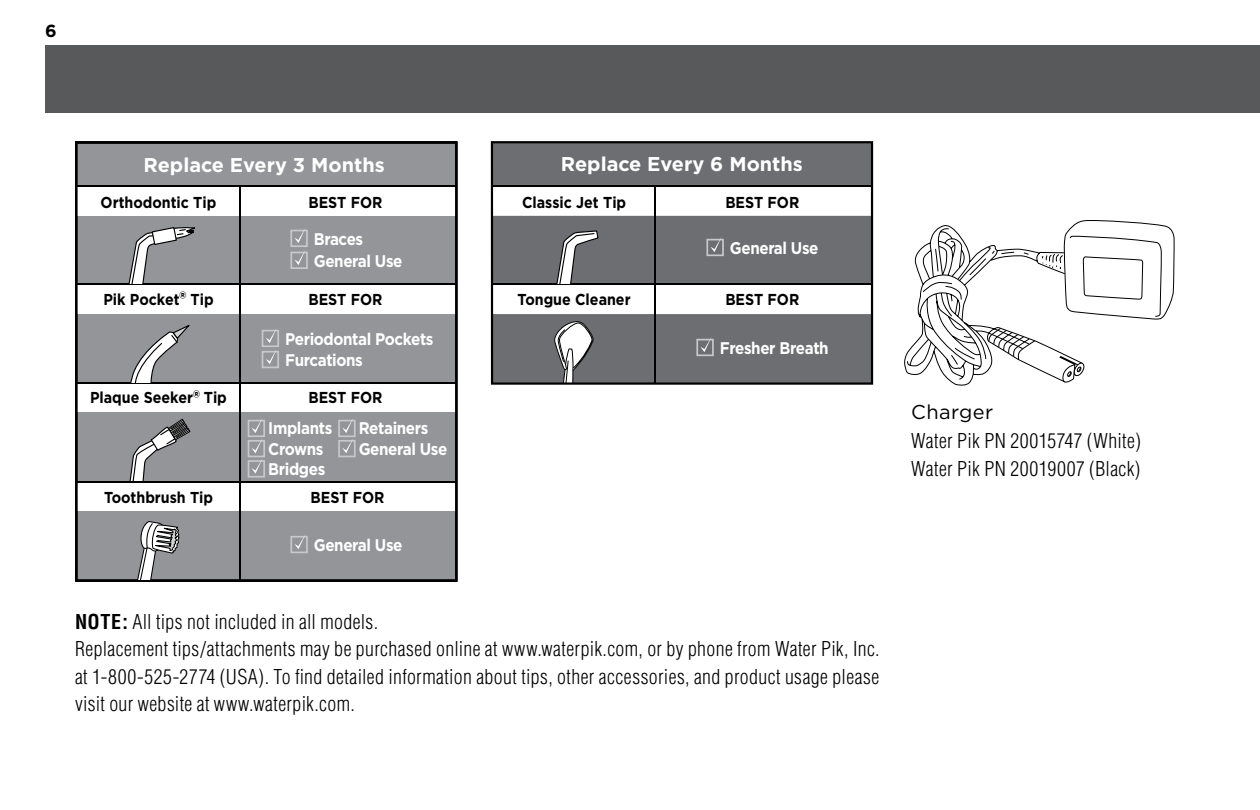
<style>
.page{position:relative;width:1260px;height:810px;background:#fff}
.page>*{position:absolute;margin:0;border:0;box-sizing:border-box;transform-origin:0 0}
.t1{font:300 condensed 20px/27.5px "Helvetica";letter-spacing:.02em;color:#000}
.t2{font:700 20px "Gotham";color:#fff}
.t3{font:20px "Gotham";letter-spacing:.02em;color:#000}
.t4{font:700 17.5px "Gotham";color:#000}
.t5{font:700 16.75px/20.2px "Gotham";letter-spacing:-.025em;color:#fff;scale:.9 1}
.t6{font:700 15.75px "Gotham";color:#000;scale:.9 1}
.s1{font-size:20.5px}
.s2{font-weight:700}
</style>
<div class="page">
<div style="left:45px;top:45px;width:1215px;height:67px;background:#58595b"></div>
<div style="left:492px;top:142px;width:380px;height:242px;background:#6d6e71"></div>
<div style="left:492px;top:185px;width:379px;height:31px;background:#fff"></div>
<hr style="left:492px;top:185px;width:380px;height:1px;background:#000">
<div style="left:492px;top:284px;width:379px;height:30px;background:#fff"></div>
<hr style="left:492px;top:284px;width:380px;height:1px;background:#000">
<hr style="left:654px;top:185px;width:2px;height:199px;background:#000">
<div style="left:706px;top:239px;width:18px;height:17px;border:2px solid #c7c8ca"></div>
<svg style="left:710px;top:237px;width:12px;height:15px"></svg>
<div style="left:696px;top:339px;width:18px;height:17px;border:2px solid #c7c8ca"></div>
<svg style="left:700px;top:337px;width:12px;height:15px"></svg>
<svg style="left:554px;top:230px;width:44px;height:54px"></svg>
<svg style="left:554px;top:321px;width:39px;height:61px"></svg>
<div style="left:491px;top:141px;width:382px;height:244px;border:2px solid #000"></div>
<div style="left:76px;top:142px;width:380px;height:439px;background:#939598"></div>
<div style="left:76px;top:383px;width:379px;height:29px;background:#fff"></div>
<hr style="left:76px;top:382px;width:380px;height:2px;background:#000">
<div style="left:76px;top:481px;width:379px;height:30px;background:#fff"></div>
<hr style="left:76px;top:481px;width:380px;height:2px;background:#000">
<div style="left:76px;top:187px;width:379px;height:29px;background:#fff"></div>
<div style="left:76px;top:284px;width:379px;height:30px;background:#fff"></div>
<hr style="left:76px;top:284px;width:380px;height:1px;background:#000">
<hr style="left:76px;top:185px;width:380px;height:2px;background:#000">
<hr style="left:239px;top:185px;width:1px;height:395px;background:#000">
<div style="left:248px;top:420px;width:17px;height:17px;border:2px solid #c7c8ca"></div>
<div style="left:248px;top:440px;width:17px;height:17px;border:2px solid #c7c8ca"></div>
<div style="left:248px;top:460px;width:17px;height:18px;border:2px solid #c7c8ca"></div>
<svg style="left:251px;top:418px;width:12px;height:56px"></svg>
<div style="left:338px;top:420px;width:18px;height:17px;border:2px solid #c7c8ca"></div>
<div style="left:338px;top:440px;width:18px;height:17px;border:2px solid #c7c8ca"></div>
<svg style="left:342px;top:419px;width:11px;height:34px"></svg>
<svg style="left:130px;top:325px;width:60px;height:57px"></svg>
<svg style="left:128px;top:227px;width:67px;height:56px"></svg>
<svg style="left:129px;top:418px;width:62px;height:63px"></svg>
<div style="left:290px;top:252px;width:18px;height:17px;border:2px solid #c7c8ca"></div>
<svg style="left:294px;top:251px;width:12px;height:14px"></svg>
<div style="left:290px;top:536px;width:18px;height:17px;border:2px solid #c7c8ca"></div>
<svg style="left:294px;top:535px;width:12px;height:14px"></svg>
<div style="left:290px;top:230px;width:18px;height:17px;border:2px solid #c7c8ca"></div>
<svg style="left:294px;top:229px;width:12px;height:14px"></svg>
<div style="left:262px;top:330px;width:17px;height:17px;border:2px solid #c7c8ca"></div>
<svg style="left:266px;top:328px;width:11px;height:15px"></svg>
<div style="left:262px;top:351px;width:17px;height:17px;border:2px solid #c7c8ca"></div>
<svg style="left:266px;top:350px;width:11px;height:14px"></svg>
<div style="left:75px;top:141px;width:382px;height:441px;border:2px solid #000"></div>
<svg style="left:137px;top:521px;width:43px;height:58px"></svg>
<svg style="left:904px;top:220px;width:271px;height:166px"></svg>
<p class="t4" style="left:45px;top:21px;width:13px">6</p>
<p class="t2" style="left:143px;top:151px;width:243px">Replace Every 3 Months</p>
<p class="t6" style="left:101px;top:192px;width:130px">Orthodontic Tip</p>
<p class="t6" style="left:308px;top:192px;width:84px">BEST FOR</p>
<p class="t5" style="left:314px;top:228px;width:56px">Braces</p>
<p class="t5" style="left:314px;top:250px;width:100px">General Use</p>
<p class="t6" style="left:103px;top:289px;width:124px">Pik Pocket<span class="s1">®</span> Tip</p>
<p class="t6" style="left:308px;top:289px;width:84px">BEST FOR</p>
<p class="t5" style="left:285px;top:328px;width:166px;line-height:21px">Periodontal Pockets<br>Furcations</p>
<p class="t6" style="left:90px;top:387px;width:154px">Plaque Seeker<span class="s1">®</span> Tip</p>
<p class="t6" style="left:309px;top:387px;width:84px">BEST FOR</p>
<p class="t5" style="left:268px;top:418px;width:73px">Implants<br>Crowns<br>Bridges</p>
<p class="t5" style="left:359px;top:418px;width:100px">Retainers<br>General Use</p>
<p class="t6" style="left:104px;top:487px;width:123px">Toothbrush Tip</p>
<p class="t6" style="left:311px;top:487px;width:84px">BEST FOR</p>
<p class="t5" style="left:314px;top:535px;width:100px">General Use</p>
<p class="t2" style="left:561px;top:151px;width:244px">Replace Every 6 Months</p>
<p class="t6" style="left:522px;top:192px;width:117px">Classic Jet Tip</p>
<p class="t6" style="left:725px;top:192px;width:84px">BEST FOR</p>
<p class="t5" style="left:730px;top:238px;width:100px">General Use</p>
<p class="t6" style="left:518px;top:289px;width:127px">Tongue Cleaner</p>
<p class="t6" style="left:725px;top:289px;width:84px">BEST FOR</p>
<p class="t5" style="left:720px;top:338px;width:122px">Fresher Breath</p>
<p class="t1" style="left:75px;top:608px;width:806px"><span class="s2">NOTE:</span> All tips not included in all models.<br>Replacement tips/attachments may be purchased online at www.waterpik.com, or by phone from Water Pik, Inc. at 1-800-525-2774 (USA). To find detailed information about tips, other accessories, and product usage please visit our website at www.waterpik.com.</p>
<p class="t3" style="left:911px;top:400px;width:84px">Charger</p>
<p class="t1" style="left:911px;top:426px;width:231px;line-height:28.2px">Water Pik PN 20015747 (White)<br>Water Pik PN 20019007 (Black)</p>
</div>
